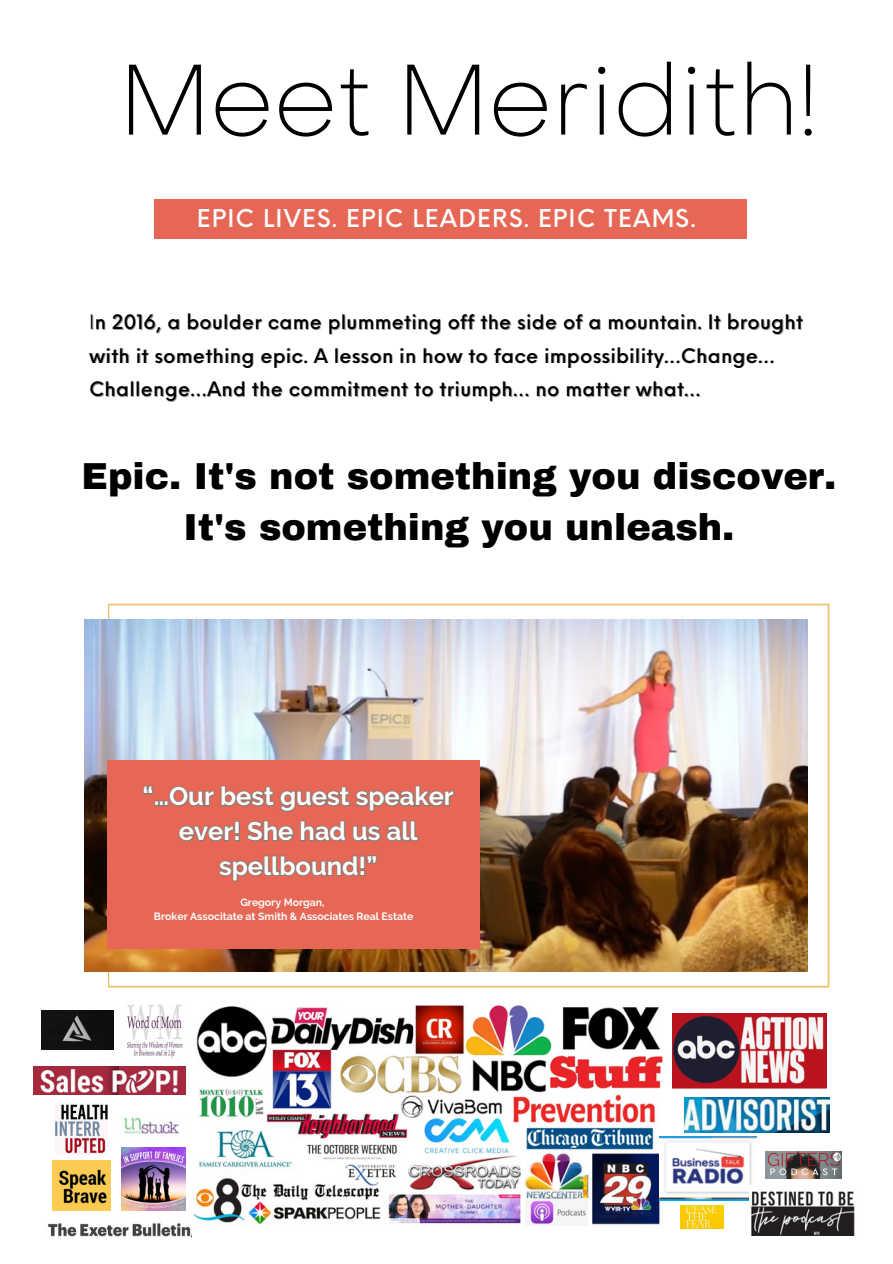
<style>
.page{position:relative;width:893px;height:1264px;background:#fff}
.page>*{position:absolute;margin:0;border:0;box-sizing:border-box;transform-origin:0 0}
.t1{font:100 99.75px "Object Sans";letter-spacing:.005em;color:#000}
.t2{font:900 36.75px/50.6px "Archivo";color:#000;text-align:center}
.t3{font:700 25.5px/34.8px "Raleway";color:#fffbf9;text-align:center}
.t4{font:500 24px "Neue Einstellung";letter-spacing:.05em;color:#fff}
.t5{font:500 19.5px/33.8px "Neue Einstellung";letter-spacing:.015em;color:#000}
.t6{font:700 10.5px/14px "Raleway";color:#fffbf9;text-align:center}
.s1{font-weight:400}
</style>
<div class="page">
<svg style="left:108px;top:603px;width:721px;height:384px"></svg>
<img style="left:85px;top:619px;width:722px;height:352px">
<div style="left:154px;top:199px;width:592px;height:40px;background:#e66756"></div>
<div style="left:108px;top:760px;width:371px;height:188px;background:#e66756"></div>
<img style="left:173px;top:1004px;width:511px;height:225px">
<img style="left:659px;top:1136px;width:97px;height:64px">
<img style="left:684px;top:1097px;width:145px;height:35px">
<img style="left:680px;top:1205px;width:43px;height:23px">
<img style="left:41px;top:1010px;width:72px;height:39px">
<img style="left:749px;top:1185px;width:106px;height:50px">
<img style="left:124px;top:1113px;width:66px;height:26px">
<img style="left:53px;top:1160px;width:57px;height:50px">
<img style="left:121px;top:1147px;width:64px;height:63px">
<img style="left:55px;top:1104px;width:52px;height:50px">
<img style="left:34px;top:1066px;width:151px;height:28px">
<img style="left:127px;top:1004px;width:59px;height:54px">
<img style="left:766px;top:1151px;width:75px;height:27px">
<img style="left:48px;top:1219px;width:143px;height:18px">
<img style="left:672px;top:1013px;width:154px;height:75px">
<svg style="left:143px;top:785px;width:312px;height:27px"></svg>
<svg style="left:178px;top:820px;width:241px;height:62px"></svg>
<h1 class="t1" style="left:120px;top:62px;width:698px">Meet Meridith!</h1>
<p class="t4" style="left:197px;top:197px;width:500px">EPIC LIVES. EPIC LEADERS. EPIC TEAMS.</p>
<p class="t5" style="left:89px;top:303px;width:715px"><span class="s1">I</span>n 2016, a boulder came plummeting off the side of a mountain. It brought with it something epic. A lesson in how to face impossibility…Change…<br>Challenge…And the commitment to triumph… no matter what…</p>
<h2 class="t2" style="left:81px;top:452px;width:756px">Epic. It's not something you discover.<br>It's something you unleash.</h2>
<h3 class="t3" style="left:143px;top:778px;width:312px">“…Our best guest speaker ever! She had us all spellbound!”</h3>
<p class="t6" style="left:154px;top:895px;width:261px">Gregory Morgan,<br>Broker Associtate at Smith &amp; Associates Real Estate</p>
</div>
